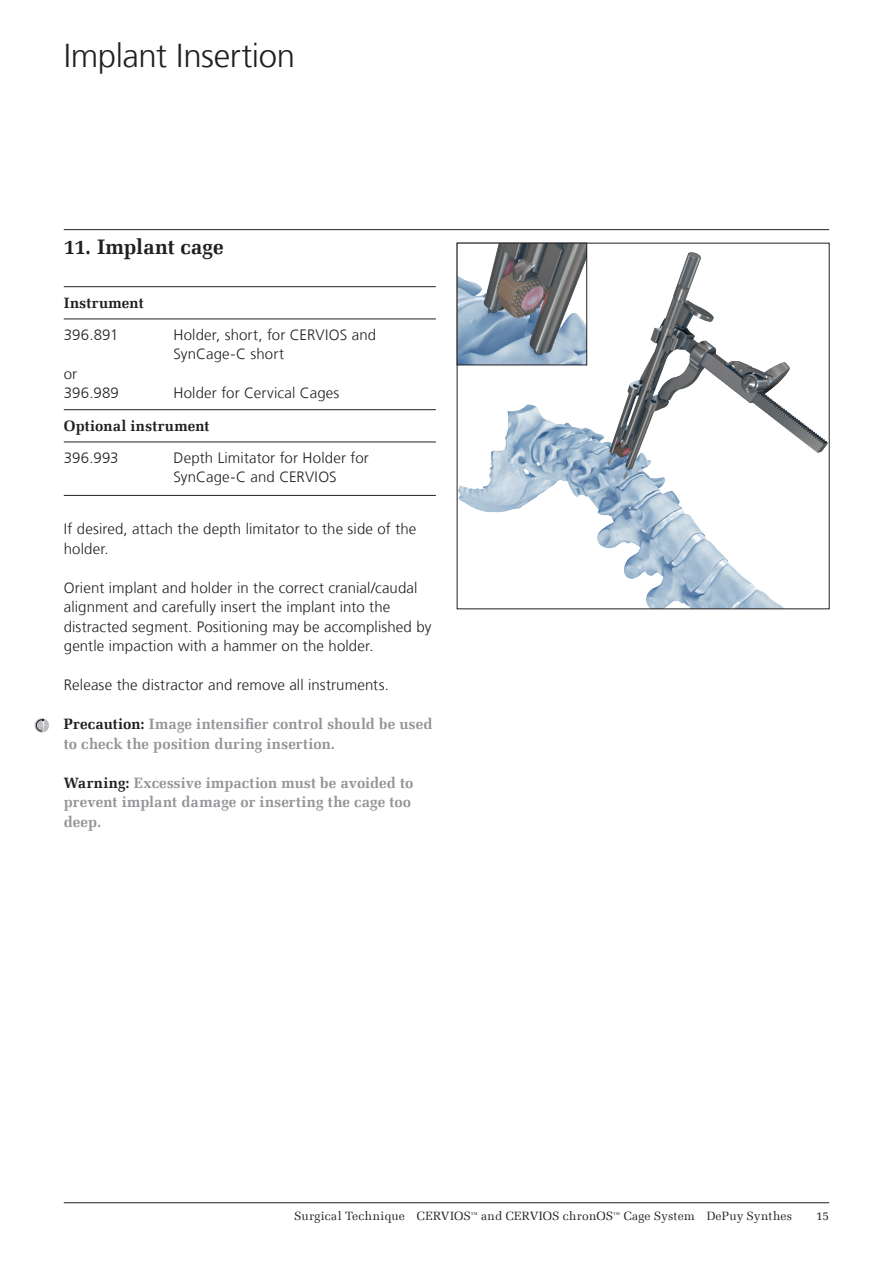
<style>
.page{position:relative;width:893px;height:1263px;background:#fff}
.page>*{position:absolute;margin:0;border:0;box-sizing:border-box;transform-origin:0 0}
._01_Headline{font:300 33px "Frutiger LT Com";letter-spacing:-.015em;color:#231f20}
._04_Step_number{font:700 21px "Melior Com";letter-spacing:-.005em;color:#231f20}
._07_EN_Body_Copy{font:300 15px/19.5px "Frutiger LT Com";letter-spacing:.01em;color:#231f20}
._11_EN_Call_out{font:700 15px/19.5px "Melior Com";letter-spacing:.01em;color:#939598}
._09_Instrument_rule{font:300 15px/19.5px "Frutiger LT Com";letter-spacing:.01em;color:#231f20}
._09_Instrument_rule-2{font:700 15px "Melior Com";letter-spacing:.015em;color:#231f20}
.t1{font:12px "Melior Com";letter-spacing:.015em;color:#231f20}
.s1{color:#231f20}
</style>
<div class="page">
<hr style="left:64px;top:229px;width:765px;height:1px;background:#231f20">
<hr style="left:64px;top:1202px;width:765px;height:1px;background:#231f20">
<img style="left:459px;top:245px;width:368px;height:362px">
<img style="left:459px;top:245px;width:126px;height:118px">
<div style="left:457px;top:243px;width:130px;height:122px;border:1px solid #231f20"></div>
<hr style="left:64px;top:286px;width:372px;height:1px;background:#231f20">
<hr style="left:64px;top:319px;width:372px;height:1px;background:#231f20">
<hr style="left:64px;top:409px;width:372px;height:1px;background:#231f20">
<hr style="left:64px;top:442px;width:372px;height:1px;background:#231f20">
<hr style="left:64px;top:495px;width:372px;height:1px;background:#231f20">
<svg style="left:35px;top:718px;width:14px;height:15px"></svg>
<p class="_01_Headline" style="left:64px;top:37px;width:233px">Implant Insertion</p>
<p class="_04_Step_number" style="left:64px;top:234px;width:161px">11. Implant cage</p>
<p class="_09_Instrument_rule-2" style="left:64px;top:293px;width:81px">Instrument</p>
<p class="_09_Instrument_rule" style="left:64px;top:325px;width:56px">396.891</p>
<p class="_09_Instrument_rule" style="left:173px;top:325px;width:204px">Holder, short, for CERVIOS and<br>SynCage-C short</p>
<p class="_07_EN_Body_Copy" style="left:64px;top:364px;width:57px">or<br>396.989</p>
<p class="_07_EN_Body_Copy" style="left:173px;top:384px;width:167px">Holder for Cervical Cages</p>
<p class="_09_Instrument_rule-2" style="left:64px;top:416px;width:147px">Optional instrument</p>
<p class="_09_Instrument_rule" style="left:64px;top:448px;width:56px">396.993</p>
<p class="_09_Instrument_rule" style="left:173px;top:448px;width:197px">Depth Limitator for Holder for<br>SynCage-C and CERVIOS</p>
<p class="_07_EN_Body_Copy" style="left:64px;top:519px;width:354px">If desired, attach the depth limitator to the side of the holder.</p>
<p class="_07_EN_Body_Copy" style="left:64px;top:578px;width:369px">Orient implant and holder in the correct cranial/caudal alignment and carefully insert the implant into the distracted segment. Positioning may be accomplished by gentle impaction with a hammer on the holder.</p>
<p class="_07_EN_Body_Copy" style="left:64px;top:675px;width:327px">Release the distractor and remove all instruments.</p>
<p class="_11_EN_Call_out" style="left:64px;top:714px;width:370px"><span class="s1">Precaution:</span> Image intensifier control should be used to check the position during insertion.</p>
<p class="_11_EN_Call_out" style="left:64px;top:773px;width:351px"><span class="s1">Warning:</span> Excessive impaction must be avoided to prevent implant damage or inserting the cage too deep.</p>
<p class="t1" style="left:294px;top:1209px;width:499px">Surgical Technique CERVIOS<sup>™</sup> and CERVIOS chronOS<sup>™</sup> Cage System DePuy Synthes</p>
<p class="t1" style="left:816px;top:1209px;width:13px">11</p>
</div>
